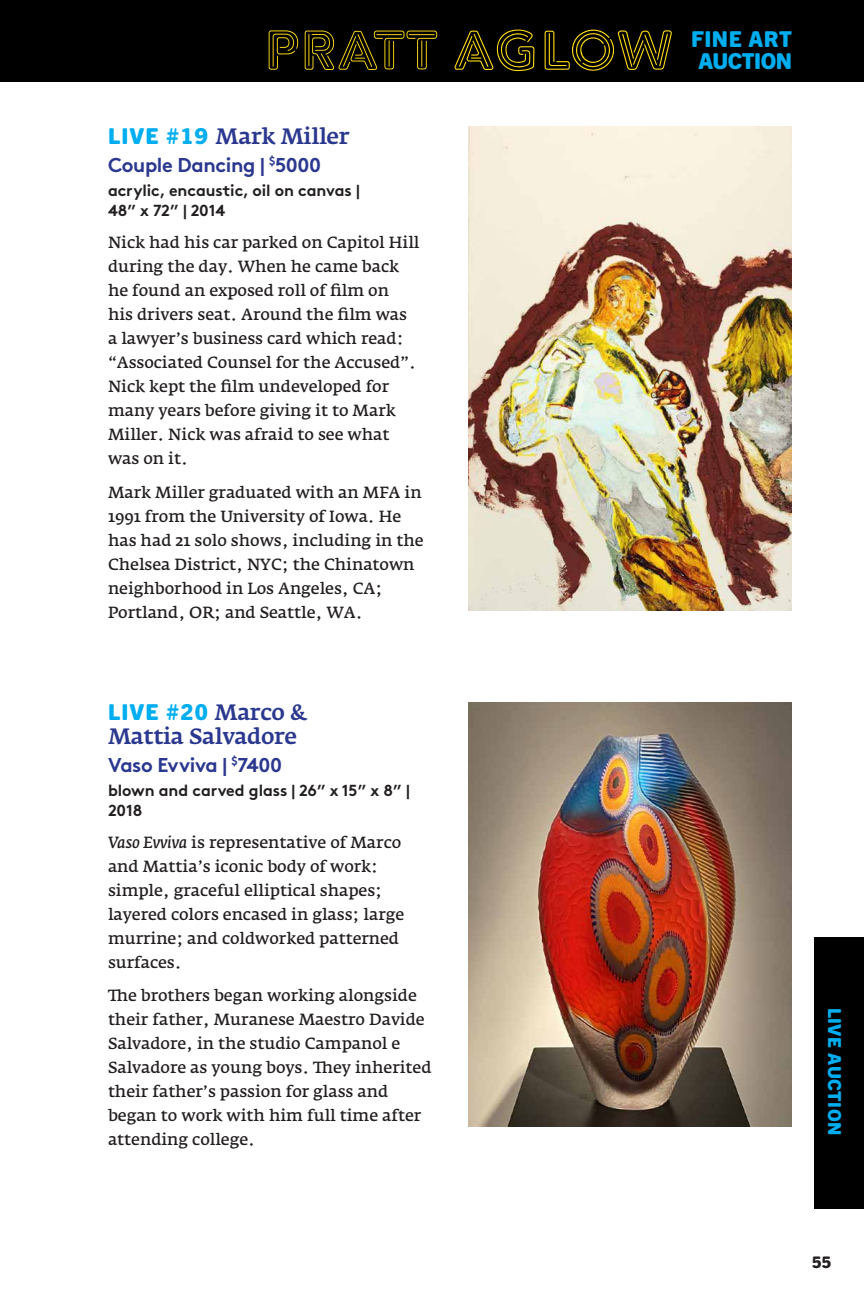
<style>
.page{position:relative;width:864px;height:1296px;background:#fff}
.page>*{position:absolute;margin:0;border:0;box-sizing:border-box;transform-origin:0 0}
.t1{font:500 22px "Fedra Serif A Pro";letter-spacing:-.02em;color:#2b388f}
.t2{font:800 22px/22px "Trade Gothic Next SR Pro";letter-spacing:-.025em;color:#00aeef;text-align:center}
.t3{font:800 22px "Trade Gothic Next SR Pro";letter-spacing:.025em;color:#00aeef}
.t4{font:700 20px "Brown Std";letter-spacing:-.02em;color:#2b388f}
.t5{font:800 18px "Trade Gothic Next SR Pro";letter-spacing:.025em;color:#00aeef}
.t6{font:16px/24px "Fedra Serif A Pro";letter-spacing:-.005em;color:#231f20}
.t7{font:700 16px/20px "Brown Std";letter-spacing:-.005em;color:#231f20}
.t8{font:800 16px "Trade Gothic Next SR Pro";color:#231f20}
.s1{font-family:"Trade Gothic Next SR Pro";font-weight:800;color:#00aeef}
.s2{font-family:"Fedra Serif A Pro";font-weight:500;color:#2b388f}
.s3{font-style:italic}
</style>
<div class="page">
<img style="left:468px;top:702px;width:324px;height:425px">
<img style="left:468px;top:126px;width:324px;height:484px">
<div style="left:815px;top:937px;width:49px;height:271px;background:#000"></div>
<div style="left:0;top:0;width:864px;height:82px;background:#000"></div>
<svg style="left:545px;top:30px;width:127px;height:41px"></svg>
<svg style="left:454px;top:30px;width:80px;height:41px"></svg>
<svg style="left:269px;top:30px;width:29px;height:40px"></svg>
<svg style="left:305px;top:31px;width:132px;height:39px"></svg>
<h1 class="t1" style="left:108px;top:122px;width:243px"><span class="s1">LIVE #19</span> Mark Miller</h1>
<p class="t4" style="left:108px;top:153px;width:215px">Couple Dancing | <sup>$</sup>5000</p>
<p class="t7" style="left:108px;top:181px;width:253px">acrylic, encaustic, oil on canvas |<br>48” x 72” | 2014</p>
<p class="t6" style="left:108px;top:230px;width:313px">Nick had his car parked on Capitol Hill during the day. When he came back he found an exposed roll of film on<br>his drivers seat. Around the film was a lawyer’s business card which read: “Associated Counsel for the Accused”.<br>Nick kept the film undeveloped for many years before giving it to Mark<br>Miller. Nick was afraid to see what was on it.</p>
<p class="t6" style="left:108px;top:480px;width:317px">Mark Miller graduated with an MFA in 1991 from the University of Iowa. He has had 21 solo shows, including in the Chelsea District, NYC; the Chinatown neighborhood in Los Angeles, CA; Portland, OR; and Seattle, WA.</p>
<h1 class="t3" style="left:108px;top:697px;width:200px">LIVE #20 <span class="s2">Marco &amp;</span></h1>
<h1 class="t1" style="left:108px;top:722px;width:191px">Mattia Salvadore</h1>
<p class="t4" style="left:108px;top:753px;width:176px">Vaso Evviva | <sup>$</sup>7400</p>
<p class="t7" style="left:108px;top:781px;width:303px">blown and carved glass | 26” x 15” x 8” |<br>2018</p>
<p class="t6" style="left:108px;top:830px;width:298px"><span class="s3">Vaso Evviva</span> is representative of Marco and Mattia’s iconic body of work: simple, graceful elliptical shapes; layered colors encased in glass; large murrine; and coldworked patterned surfaces.</p>
<p class="t6" style="left:108px;top:983px;width:325px">The brothers began working alongside their father, Muranese Maestro Davide Salvadore, in the studio Campanol e Salvadore as young boys. They inherited their father’s passion for glass and began to work with him full time after attending college.</p>
<h1 class="t2" style="left:691px;top:26px;width:102px">FINE ART<br>AUCTION</h1>
<p class="t5" style="left:847px;top:1008px;width:129px;rotate:90deg">LIVE AUCTION</p>
<p class="t8" style="left:812px;top:1251px;width:21px">55</p>
</div>
